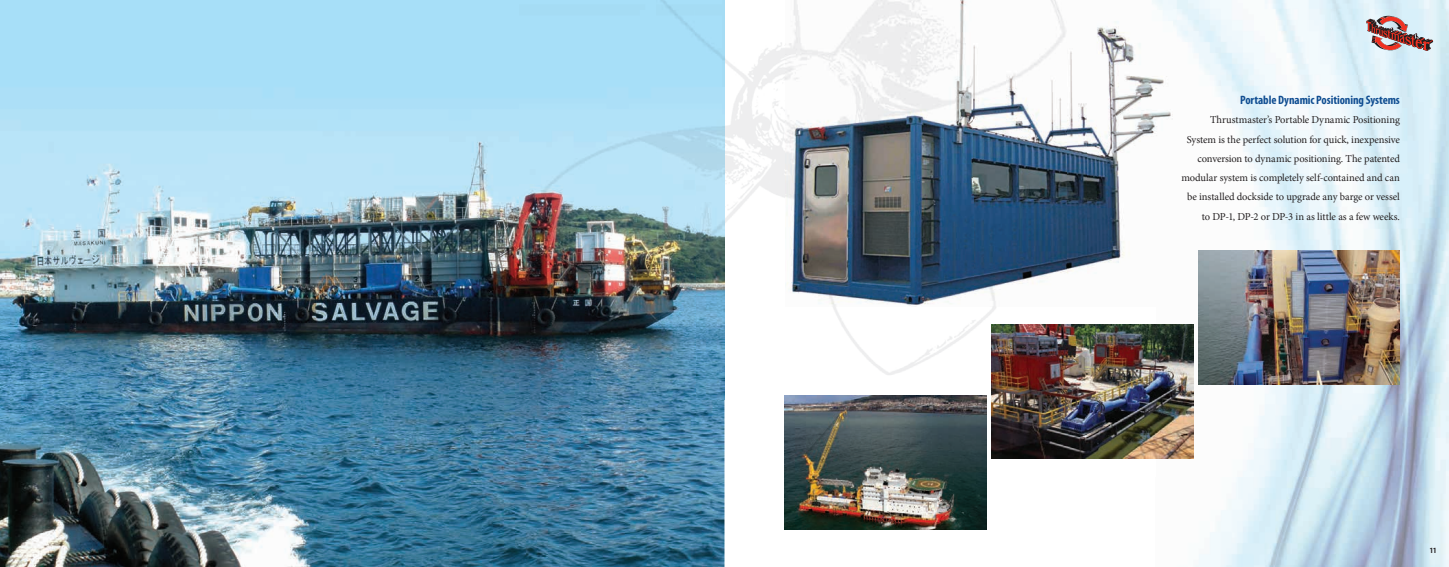
<style>
.page{position:relative;width:1449px;height:567px;background:#fff}
.page>*{position:absolute;margin:0;border:0;box-sizing:border-box;transform-origin:0 0}
.t1{font:700 condensed 12.25px "Myriad Pro";letter-spacing:-.005em;color:#0f4d91}
.t2{font:10.5px/19.2px "Minion Pro";letter-spacing:-.01em;color:#231f20;text-align:right}
.t3{font:700 condensed 7.88px "Myriad Pro";color:#231f20}
</style>
<div class="page">
<img style="left:0;top:0;width:724px;height:567px">
<img style="left:1156px;top:0;width:293px;height:567px">
<img style="left:520px;top:0;width:476px;height:400px">
<img style="left:785px;top:396px;width:202px;height:134px">
<img style="left:992px;top:324px;width:202px;height:134px">
<img style="left:786px;top:0;width:387px;height:306px">
<img style="left:1199px;top:250px;width:201px;height:134px">
<svg style="left:1366px;top:16px;width:67px;height:35px;background:#b59495"></svg>
<p class="t1" style="left:1240px;top:92px;width:161px">Portable Dynamic Positioning Systems</p>
<p class="t2" style="left:1182px;top:110px;width:220px">Thrustmaster’s Portable Dynamic Positioning System is the perfect solution for quick, inexpensive conversion to dynamic positioning. The patented modular system is completely self-contained and can be installed dockside to upgrade any barge or vessel to DP-1, DP-2 or DP-3 in as little as a few weeks.</p>
<p class="t3" style="left:1430px;top:545px;width:8px">11</p>
</div>
